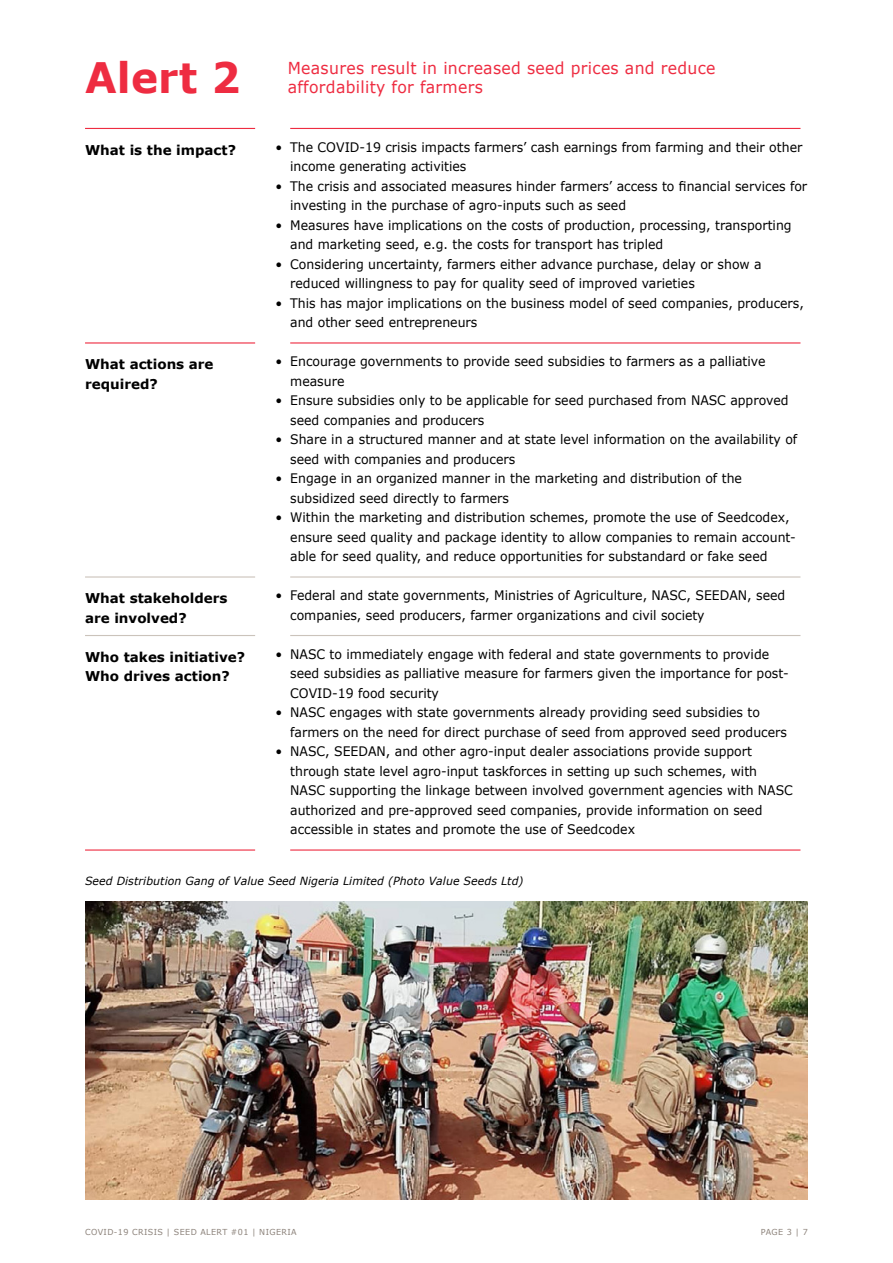
<style>
.page{position:relative;width:893px;height:1263px;background:#fff}
.page>*{position:absolute;margin:0;border:0;box-sizing:border-box;transform-origin:0 0}
.t1{font:700 42px "Verdana";letter-spacing:.005em;color:#ee2c41}
.t2{font:16.5px/19.5px "Verdana";letter-spacing:.02em;color:#ee2c41;scale:.95 1}
.t3{font:700 13.5px/19.5px "Verdana";color:#000}
.t4{font:13.2px/19.5px "Verdana";color:#000;scale:.95 1}
.t5{font:italic 11.25px "Verdana";letter-spacing:.01em;color:#000}
.t6{font:8.25px "Verdana";letter-spacing:.05em;color:#8c827a}
</style>
<div class="page">
<img style="left:85px;top:901px;width:723px;height:298px">
<hr style="left:85px;top:128px;width:170px;height:1px;background:#ee2c41">
<hr style="left:85px;top:342px;width:170px;height:2px;background:#ee2c41">
<hr style="left:85px;top:576px;width:170px;height:2px;background:#cbc3bb">
<hr style="left:85px;top:635px;width:170px;height:1px;background:#cbc3bb">
<hr style="left:85px;top:849px;width:170px;height:2px;background:#ee2c41">
<hr style="left:290px;top:128px;width:510px;height:1px;background:#ee2c41">
<hr style="left:290px;top:342px;width:510px;height:2px;background:#ee2c41">
<hr style="left:290px;top:576px;width:510px;height:2px;background:#cbc3bb">
<hr style="left:290px;top:635px;width:510px;height:1px;background:#cbc3bb">
<hr style="left:290px;top:849px;width:510px;height:2px;background:#ee2c41">
<h1 class="t1" style="left:85px;top:50px;width:157px">Alert 2</h1>
<p class="t2" style="left:288px;top:58px;width:452px">Measures result in increased seed prices and reduce affordability for farmers</p>
<p class="t3" style="left:85px;top:140px;width:152px">What is the impact?</p>
<p class="t3" style="left:85px;top:354px;width:130px">What actions are required?</p>
<p class="t3" style="left:85px;top:588px;width:144px">What stakeholders are involved?</p>
<p class="t3" style="left:85px;top:647px;width:162px">Who takes initiative?<br>Who drives action?</p>
<p class="t4" style="left:290px;top:137px;width:541px;text-indent:-15px">• The COVID-19 crisis impacts farmers’ cash earnings from farming and their other income generating activities</p>
<p class="t4" style="left:290px;top:176px;width:546px;text-indent:-15px">• The crisis and associated measures hinder farmers’ access to financial services for investing in the purchase of agro-inputs such as seed</p>
<p class="t4" style="left:290px;top:215px;width:529px;text-indent:-15px">• Measures have implications on the costs of production, processing, transporting and marketing seed, e.g. the costs for transport has tripled</p>
<p class="t4" style="left:290px;top:254px;width:498px;text-indent:-15px">• Considering uncertainty, farmers either advance purchase, delay or show a reduced willingness to pay for quality seed of improved varieties</p>
<p class="t4" style="left:290px;top:293px;width:542px;text-indent:-15px">• This has major implications on the business model of seed companies, producers, and other seed entrepreneurs</p>
<p class="t4" style="left:290px;top:352px;width:502px;text-indent:-15px">• Encourage governments to provide seed subsidies to farmers as a palliative measure</p>
<p class="t4" style="left:290px;top:391px;width:526px;text-indent:-15px">• Ensure subsidies only to be applicable for seed purchased from NASC approved seed companies and producers</p>
<p class="t4" style="left:290px;top:430px;width:535px;text-indent:-15px">• Share in a structured manner and at state level information on the availability of seed with companies and producers</p>
<p class="t4" style="left:290px;top:469px;width:477px;text-indent:-15px">• Engage in an organized manner in the marketing and distribution of the subsidized seed directly to farmers</p>
<p class="t4" style="left:290px;top:508px;width:534px;text-indent:-15px">• Within the marketing and distribution schemes, promote the use of Seedcodex, ensure seed quality and package identity to allow companies to remain account&shy;able for seed quality, and reduce opportunities for substandard or fake seed</p>
<p class="t4" style="left:290px;top:586px;width:523px;text-indent:-15px">• Federal and state governments, Ministries of Agriculture, NASC, SEEDAN, seed companies, seed producers, farmer organizations and civil society</p>
<p class="t4" style="left:290px;top:644px;width:526px;text-indent:-15px">• NASC to immediately engage with federal and state governments to provide seed subsidies as palliative measure for farmers given the importance for post-<br>COVID-19 food security</p>
<p class="t4" style="left:290px;top:703px;width:524px;text-indent:-15px">• NASC engages with state governments already providing seed subsidies to farmers on the need for direct purchase of seed from approved seed producers</p>
<p class="t4" style="left:290px;top:742px;width:531px;text-indent:-15px">• NASC, SEEDAN, and other agro-input dealer associations provide support through state level agro-input taskforces in setting up such schemes, with NASC supporting the linkage between involved government agencies with NASC authorized and pre-approved seed companies, provide information on seed accessible in states and promote the use of Seedcodex</p>
<p class="t5" style="left:85px;top:873px;width:440px">Seed Distribution Gang of Value Seed Nigeria Limited (Photo Value Seeds Ltd)</p>
<p class="t6" style="left:85px;top:1227px;width:213px">COVID-19 CRISIS | SEED ALERT #01 | NIGERIA</p>
<p class="t6" style="left:761px;top:1227px;width:49px">PAGE 3 | 7</p>
</div>
